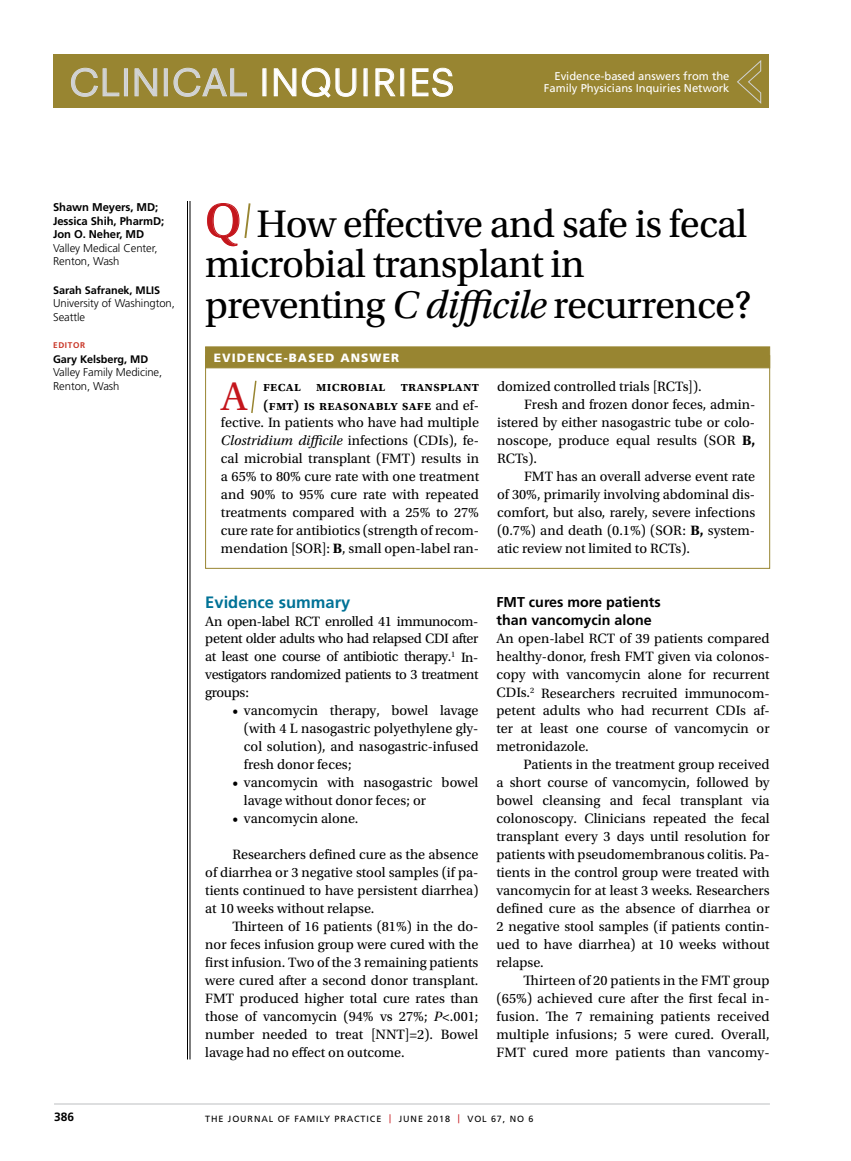
<style>
.page{position:relative;width:851px;height:1161px;background:#fff}
.page>*{position:absolute;margin:0;border:0;box-sizing:border-box;transform-origin:0 0}
.t1{font:42px "Utopia Std";color:#c4161c}
.t2{font:40.5px/40.5px "Utopia Std";letter-spacing:-.02em;color:#000}
.t3{font:36px "Neuzeit SLT Std";letter-spacing:.025em;color:#fff}
.t4{font:700 16.5px "Frutiger LT Std";color:#007296}
.t5{font:14.25px/18px "Utopia Std";color:#000;text-align:justify}
.t6{font:700 14.25px/18px "Frutiger LT Std";color:#000}
.t7{font:600 14.1px/18px "Utopia Std";letter-spacing:.02em;color:#000}
.t8{font:900 12px "Frutiger LT Std";letter-spacing:.09em;color:#fff}
.t9{font:700 12px "Frutiger LT Std";color:#000}
.t10{font:300 11.25px/13.5px "Frutiger LT Std";letter-spacing:-.005em;color:#000}
.t11{font:11.25px/12.1px "Frutiger LT Std";color:#fff;text-align:right}
.t12{font:700 11.25px/13.5px "Frutiger LT Std";letter-spacing:-.005em;color:#000}
.t13{font:700 10.8px "Frutiger LT Std";letter-spacing:-.005em;color:#000}
.t14{font:9px "Frutiger LT Std";letter-spacing:.1em;color:#000}
.t15{font:700 8.25px "Frutiger LT Std";letter-spacing:.075em;color:#c93627}
.s1{color:#d1d3d4}
.s2{font-size:49.5px;color:#c4161c}
.s3{font-style:italic}
.s4{font-weight:400;font-size:14.25px}
.s5{font-weight:700}
.s6{color:#c4161c}
</style>
<div class="page">
<hr style="left:190px;top:201px;width:1px;height:858px;background:#000">
<hr style="left:187px;top:201px;width:1px;height:858px;background:#000">
<hr style="left:54px;top:1104px;width:716px;height:1px;background:#bcbec0">
<div style="left:53px;top:54px;width:716px;height:54px;background:#988531"></div>
<svg style="left:737px;top:60px;width:24px;height:44px"></svg>
<svg style="left:71px;top:68px;width:48px;height:29px"></svg>
<div style="left:124px;top:69px;width:4px;height:27px;border:1px solid #dcddde"></div>
<svg style="left:135px;top:68px;width:22px;height:28px"></svg>
<div style="left:164px;top:69px;width:3px;height:27px;border:1px solid #dcddde"></div>
<svg style="left:174px;top:68px;width:73px;height:29px"></svg>
<svg style="left:274px;top:68px;width:22px;height:28px"></svg>
<svg style="left:302px;top:68px;width:54px;height:30px"></svg>
<svg style="left:375px;top:68px;width:20px;height:28px"></svg>
<svg style="left:412px;top:68px;width:41px;height:29px"></svg>
<div style="left:205px;top:347px;width:565px;height:21px;background:#988531"></div>
<div style="left:205px;top:355px;width:565px;height:214px;border:1px solid #988531"></div>
<svg style="left:251px;top:380px;width:6px;height:33px"></svg>
<svg style="left:207px;top:203px;width:44px;height:43px"></svg>
<h3 class="t3" style="left:69px;top:61px;width:387px"><span class="s1">CLINICAL</span> INQUIRIES</h3>
<p class="t11" style="left:543px;top:70px;width:187px">Evidence-based answers from the<br>Family Physicians Inquiries Network</p>
<p class="t12" style="left:53px;top:201px;width:113px">Shawn Meyers, MD;<br>Jessica Shih, PharmD;<br>Jon O. Neher, MD</p>
<p class="t10" style="left:53px;top:241px;width:106px">Valley Medical Center,<br>Renton, Wash</p>
<p class="t13" style="left:53px;top:284px;width:108px">Sarah Safranek, MLIS</p>
<p class="t10" style="left:53px;top:297px;width:123px">University of Washington,<br>Seattle</p>
<p class="t15" style="left:53px;top:340px;width:33px">EDITOR</p>
<p class="t13" style="left:53px;top:353px;width:97px">Gary Kelsberg, MD</p>
<p class="t10" style="left:53px;top:366px;width:111px">Valley Family Medicine,<br>Renton, Wash</p>
<h2 class="t2" style="left:205px;top:204px;width:547px"><span class="s2">Q</span> How effective and safe is fecal microbial transplant in preventing <span class="s3">C difficile</span> recurrence?</h2>
<p class="t8" style="left:214px;top:350px;width:187px">EVIDENCE-BASED ANSWER</p>
<h1 class="t1" style="left:221px;top:374px;width:28px">A</h1>
<p class="t7" style="left:263px;top:378px;width:217px">fecal microbial transplant (fmt) is reasonably safe <span class="s4">and ef-</span></p>
<p class="t5" style="left:221px;top:414px;width:259px">fective. In patients who have had multiple <span class="s3">Clostridium difficile</span> infections (CDIs), fe&shy;cal microbial transplant (FMT) results in a 65% to 80% cure rate with one treatment and 90% to 95% cure rate with repeated treatments compared with a 25% to 27% cure rate for antibiotics (strength of recom&shy;mendation [SOR]: <span class="s5">B</span>, small open-label ran-</p>
<p class="t4" style="left:205px;top:592px;width:146px">Evidence summary</p>
<p class="t5" style="left:205px;top:612px;width:275px">An open-label RCT enrolled 41 immunocom&shy;petent older adults who had relapsed CDI after at least one course of antibiotic therapy.<sup>1</sup> In&shy;vestigators randomized patients to 3 treatment groups:</p>
<p class="t5" style="left:244px;top:702px;width:236px;text-indent:-12px">• vancomycin therapy, bowel lavage (with 4 L nasogastric polyethylene gly&shy;col solution), and nasogastric-infused fresh donor feces;</p>
<p class="t5" style="left:244px;top:774px;width:236px;text-indent:-12px">• vancomycin with nasogastric bowel lavage without donor feces; or</p>
<p class="t5" style="left:232px;top:810px;width:128px">• vancomycin alone.</p>
<p class="t5" style="left:205px;top:846px;width:275px;text-indent:27px">Researchers defined cure as the absence of diarrhea or 3 negative stool samples (if pa&shy;tients continued to have persistent diarrhea) at 10 weeks without relapse.</p>
<p class="t5" style="left:205px;top:918px;width:275px;text-indent:27px">Thirteen of 16 patients (81%) in the do&shy;nor feces infusion group were cured with the first infusion. Two of the 3 remaining patients were cured after a second donor transplant.<br>FMT produced higher total cure rates than those of vancomycin (94% vs 27%; <span class="s3">P</span>&lt;.001; number needed to treat [NNT]=2). Bowel lavage had no effect on outcome.</p>
<p class="t5" style="left:497px;top:378px;width:206px">domized controlled trials [RCTs]).</p>
<p class="t5" style="left:524px;top:396px;width:232px">Fresh and frozen donor feces, admin-</p>
<p class="t5" style="left:497px;top:414px;width:259px">istered by either nasogastric tube or colo-</p>
<p class="t5" style="left:497px;top:432px;width:259px">noscope, produce equal results (SOR <span class="s5">B,</span></p>
<p class="t5" style="left:497px;top:450px;width:42px">RCTs).</p>
<p class="t5" style="left:524px;top:468px;width:232px">FMT has an overall adverse event rate</p>
<p class="t5" style="left:497px;top:486px;width:259px">of 30%, primarily involving abdominal dis-</p>
<p class="t5" style="left:497px;top:504px;width:259px">comfort, but also, rarely, severe infections</p>
<p class="t5" style="left:497px;top:522px;width:259px">(0.7%) and death (0.1%) (SOR: <span class="s5">B,</span> system-</p>
<p class="t5" style="left:497px;top:540px;width:194px">atic review not limited to RCTs).</p>
<p class="t6" style="left:496px;top:594px;width:166px">FMT cures more patients than vancomycin alone</p>
<p class="t5" style="left:496px;top:630px;width:275px">An open-label RCT of 39 patients compared healthy-donor, fresh FMT given via colonos&shy;copy with vancomycin alone for recurrent CDIs.<sup>2</sup> Researchers recruited immunocom&shy;petent adults who had recurrent CDIs af&shy;ter at least one course of vancomycin or metronidazole.</p>
<p class="t5" style="left:496px;top:756px;width:275px;text-indent:27px">Patients in the treatment group received a short course of vancomycin, followed by bowel cleansing and fecal transplant via colonoscopy. Clinicians repeated the fecal transplant every 3 days until resolution for patients with pseudomembranous colitis. Pa&shy;tients in the control group were treated with vancomycin for at least 3 weeks. Researchers defined cure as the absence of diarrhea or 2 negative stool samples (if patients contin&shy;ued to have diarrhea) at 10 weeks without relapse.</p>
<p class="t5" style="left:496px;top:972px;width:275px;text-indent:27px">Thirteen of 20 patients in the FMT group (65%) achieved cure after the first fecal in&shy;fusion. The 7 remaining patients received multiple infusions; 5 were cured. Overall, FMT cured more patients than vancomy-</p>
<p class="t9" style="left:54px;top:1110px;width:22px">386</p>
<p class="t14" style="left:205px;top:1113px;width:329px">THE JOURNAL OF FAMILY PRACTICE <span class="s6">|</span> JUNE 2018 <span class="s6">|</span> VOL 67, NO 6</p>
</div>
